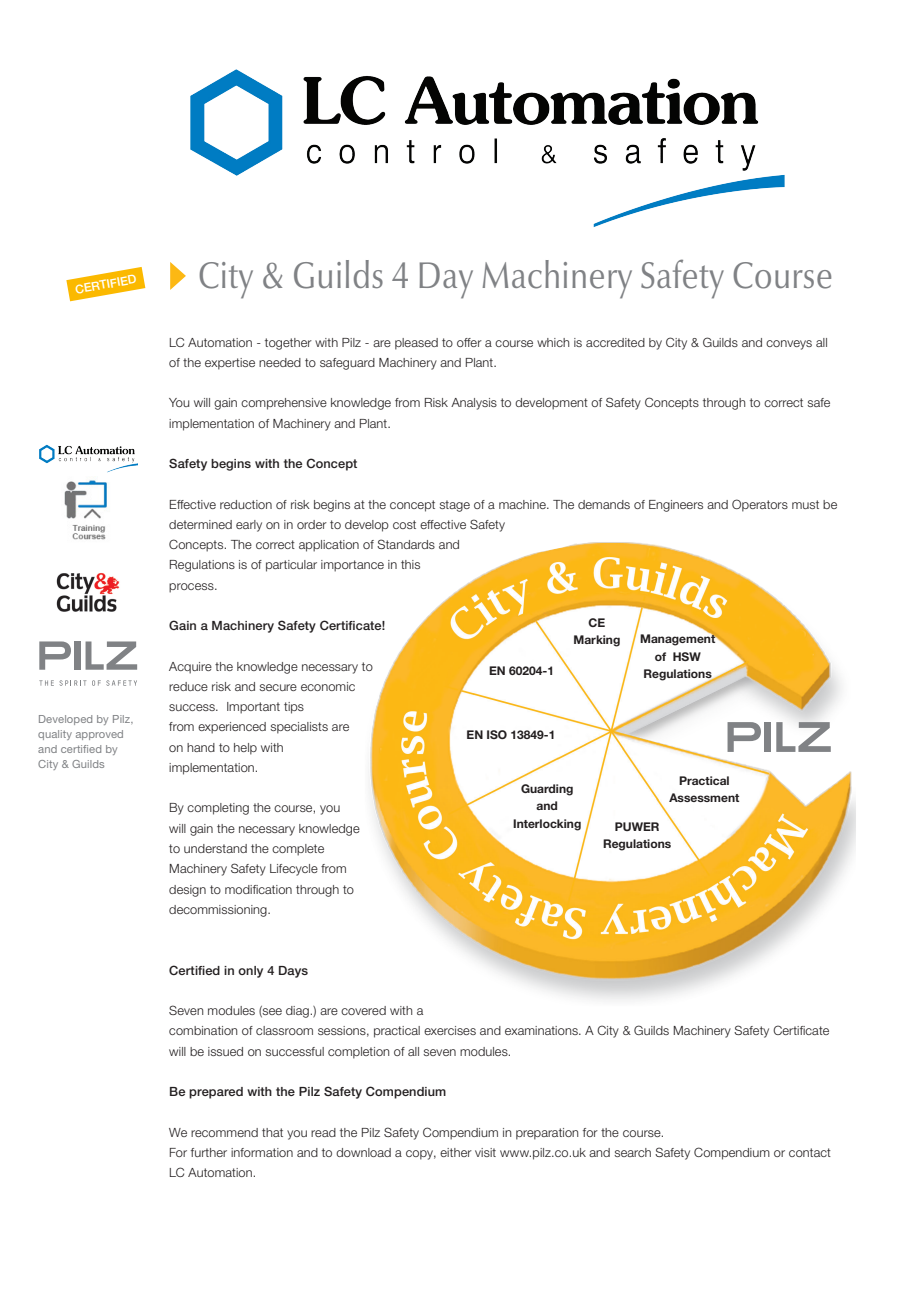
<style>
.page{position:relative;width:919px;height:1289px;background:#fff}
.page>*{position:absolute;margin:0;border:0;box-sizing:border-box;transform-origin:0 0}
.Page_Heading{font:37.5px "Optima Nova LT Pro";letter-spacing:.01em;color:#808285;scale:.85 1}
.Copy_Text{font:300 12.75px/20.2px "Helvetica Neue LTW1 G";letter-spacing:.01em;color:#231f20}
.Subheading{font:500 12.75px "Helvetica Neue LTW1 G";letter-spacing:.01em;color:#231f20}
.t1{font:700 12px "Helvetica Neue LT Pro";color:#231f20}
.t2{font:500 12px "Helvetica Neue LTW1 G";color:#fff}
.Caption___Links{font:11.25px/15px "Helvetica Neue LT Pro";letter-spacing:.01em;color:#808285}
</style>
<div class="page">
<svg style="left:170px;top:262px;width:16px;height:28px"></svg>
<img style="left:368px;top:542px;width:488px;height:459px">
<img style="left:56px;top:573px;width:64px;height:39px">
<svg style="left:85px;top:641px;width:52px;height:28px"></svg>
<div style="left:74px;top:641px;width:6px;height:28px;background:#808285"></div>
<svg style="left:39px;top:680px;width:47px;height:5px"></svg>
<svg style="left:92px;top:680px;width:45px;height:5px"></svg>
<svg style="left:39px;top:641px;width:32px;height:28px"></svg>
<svg style="left:776px;top:722px;width:54px;height:30px"></svg>
<div style="left:764px;top:722px;width:6px;height:30px;background:#808285"></div>
<svg style="left:727px;top:722px;width:33px;height:30px"></svg>
<svg style="left:66px;top:267px;width:79px;height:34px"></svg>
<img style="left:190px;top:69px;width:595px;height:158px">
<img style="left:64px;top:480px;width:43px;height:60px">
<img style="left:39px;top:444px;width:98px;height:28px">
<p class="t2" style="left:74px;top:282px;width:63px;rotate:-10deg">CERTIFIED</p>
<p class="Caption___Links" style="left:38px;top:711px;width:97px">Developed by Pilz, quality approved and certified by</p>
<p class="Caption___Links" style="left:38px;top:756px;width:68px">City &amp; Guilds</p>
<p class="Page_Heading" style="left:198px;top:252px;width:748px">City &amp; Guilds 4 Day Machinery Safety Course</p>
<p class="Copy_Text" style="left:169px;top:332px;width:660px">LC Automation - together with Pilz - are pleased to offer a course which is accredited by City &amp; Guilds and conveys all of the expertise needed to safeguard Machinery and Plant.</p>
<p class="Copy_Text" style="left:169px;top:392px;width:662px">You will gain comprehensive knowledge from Risk Analysis to development of Safety Concepts through to correct safe implementation of Machinery and Plant.</p>
<p class="Subheading" style="left:169px;top:456px;width:190px">Safety begins with the Concept</p>
<p class="Copy_Text" style="left:169px;top:494px;width:669px">Effective reduction of risk begins at the concept stage of a machine. The demands of Engineers and Operators must be determined early on in order to develop cost effective Safety</p>
<p class="Copy_Text" style="left:169px;top:534px;width:292px">Concepts. The correct application of Standards and</p>
<p class="Copy_Text" style="left:169px;top:554px;width:253px">Regulations is of particular importance in this</p>
<p class="Copy_Text" style="left:169px;top:575px;width:50px">process.</p>
<p class="Subheading" style="left:169px;top:618px;width:217px">Gain a Machinery Safety Certificate!</p>
<p class="Copy_Text" style="left:169px;top:656px;width:205px">Acquire the knowledge necessary to reduce risk and secure economic success. Important tips</p>
<p class="Copy_Text" style="left:169px;top:716px;width:181px">from experienced specialists are</p>
<p class="Copy_Text" style="left:169px;top:737px;width:116px">on hand to help with</p>
<p class="Copy_Text" style="left:169px;top:757px;width:91px">implementation.</p>
<p class="Copy_Text" style="left:169px;top:797px;width:192px">By completing the course, you will gain the necessary knowledge to understand the complete<br>Machinery Safety Lifecycle from design to modification through to decommissioning.</p>
<p class="t1" style="left:588px;top:614px;width:18px">CE</p>
<p class="t1" style="left:573px;top:632px;width:48px">Marking</p>
<p class="t1" style="left:640px;top:631px;width:77px">Management</p>
<p class="t1" style="left:654px;top:648px;width:48px">of HSW</p>
<p class="t1" style="left:489px;top:663px;width:66px">EN 60204-1</p>
<p class="t1" style="left:643px;top:665px;width:70px">Regulations</p>
<p class="t1" style="left:466px;top:726px;width:90px">EN ISO 13849-1</p>
<p class="t1" style="left:679px;top:772px;width:52px">Practical</p>
<p class="t1" style="left:669px;top:790px;width:71px">Assessment</p>
<p class="t1" style="left:521px;top:781px;width:54px">Guarding</p>
<p class="t1" style="left:536px;top:798px;width:23px">and</p>
<p class="t1" style="left:513px;top:815px;width:70px">Interlocking</p>
<p class="t1" style="left:614px;top:819px;width:46px">PUWER</p>
<p class="t1" style="left:603px;top:836px;width:70px">Regulations</p>
<p class="Subheading" style="left:169px;top:962px;width:140px">Certified in only 4 Days</p>
<p class="Copy_Text" style="left:169px;top:1000px;width:255px">Seven modules (see diag.) are covered with a</p>
<p class="Copy_Text" style="left:169px;top:1020px;width:661px">combination of classroom sessions, practical exercises and examinations. A City &amp; Guilds Machinery Safety Certificate will be issued on successful completion of all seven modules.</p>
<p class="Subheading" style="left:169px;top:1083px;width:278px">Be prepared with the Pilz Safety Compendium</p>
<p class="Copy_Text" style="left:169px;top:1121px;width:496px">We recommend that you read the Pilz Safety Compendium in preparation for the course.</p>
<p class="Copy_Text" style="left:169px;top:1142px;width:663px">For further information and to download a copy, either visit www.pilz.co.uk and search Safety Compendium or contact<br>LC Automation.</p>
</div>
